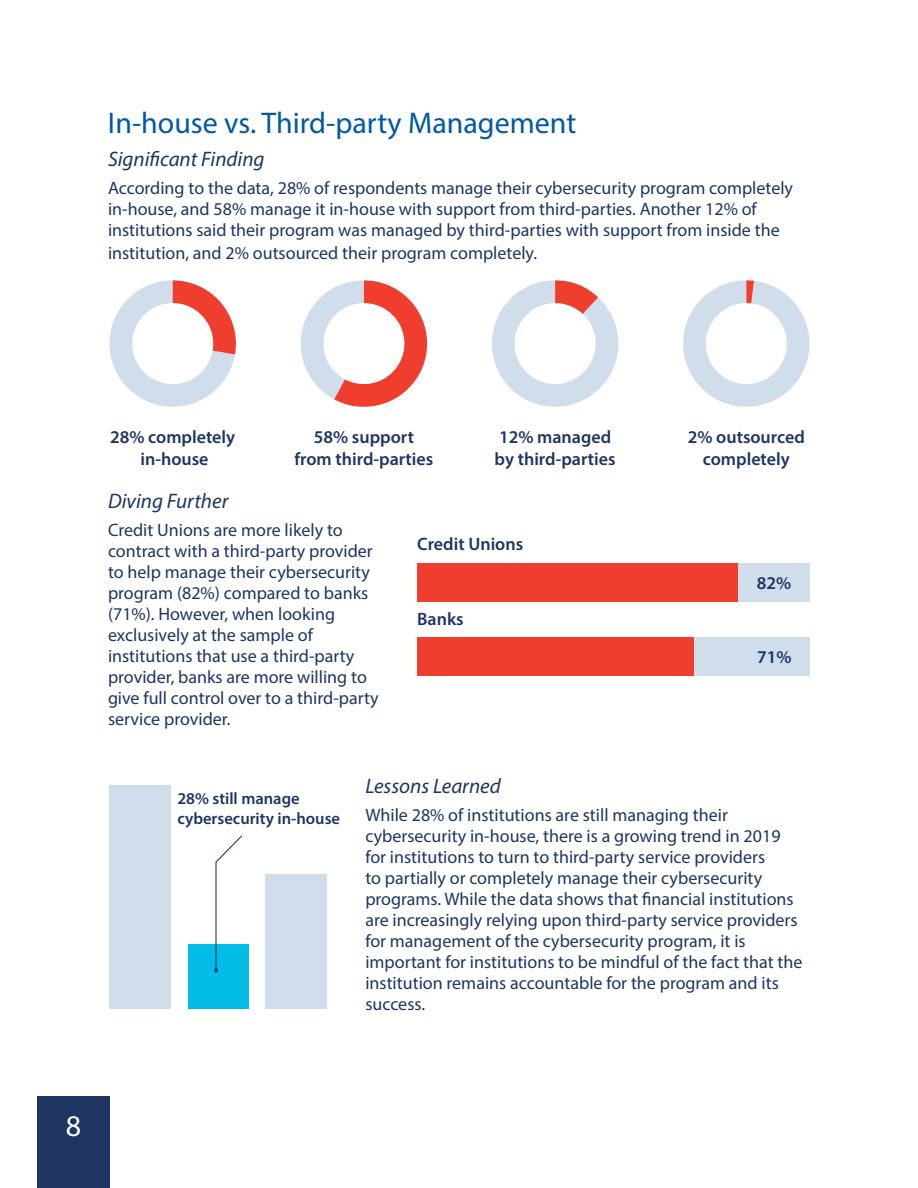
<style>
.page{position:relative;width:918px;height:1188px;background:#fff}
.page>*{position:absolute;margin:0;border:0;box-sizing:border-box;transform-origin:0 0}
.t1{font:30px "Myriad Pro";color:#0058a4}
.t2{font:30px "Myriad Pro";color:#fff}
.t3{font:italic 21px "Myriad Pro";color:#1e3564}
.t4{font:18px/21px "Myriad Pro";color:#1e3564}
.t5{font:600 18px/21.6px "Myriad Pro";color:#1e3564;text-align:center}
.t6{font:600 16.5px/20.7px "Myriad Pro";color:#1e3564}
</style>
<div class="page">
<div style="left:37px;top:1096px;width:73px;height:92px;background:#1e3564"></div>
<div style="left:109px;top:786px;width:61px;height:223px;background:#cfdeea"></div>
<div style="left:266px;top:874px;width:61px;height:135px;background:#cfdeea"></div>
<div style="left:188px;top:944px;width:61px;height:64px;background:#03bce7"></div>
<svg style="left:214px;top:835px;width:28px;height:138px"></svg>
<svg style="left:300px;top:280px;width:127px;height:127px"></svg>
<div style="left:323px;top:303px;width:81px;height:81px;background:#fff;border-radius:50%"></div>
<svg style="left:492px;top:280px;width:127px;height:127px"></svg>
<div style="left:515px;top:303px;width:81px;height:81px;background:#fff;border-radius:50%"></div>
<svg style="left:683px;top:280px;width:127px;height:127px"></svg>
<div style="left:706px;top:303px;width:81px;height:81px;background:#fff;border-radius:50%"></div>
<svg style="left:109px;top:280px;width:127px;height:127px"></svg>
<div style="left:132px;top:303px;width:81px;height:81px;background:#fff;border-radius:50%"></div>
<div style="left:417px;top:563px;width:322px;height:38px;background:#ef3e2d"></div>
<div style="left:738px;top:563px;width:72px;height:38px;background:#cfdeea"></div>
<div style="left:417px;top:638px;width:278px;height:38px;background:#ef3e2d"></div>
<div style="left:695px;top:638px;width:115px;height:38px;background:#cfdeea"></div>
<h1 class="t1" style="left:108px;top:104px;width:470px">In-house vs. Third-party Management</h1>
<p class="t3" style="left:108px;top:146px;width:158px">Significant Finding</p>
<p class="t4" style="left:108px;top:177px;width:687px;line-height:21.5px">According to the data, 28% of respondents manage their cybersecurity program completely in-house, and 58% manage it in-house with support from third-parties. Another 12% of institutions said their program was managed by third-parties with support from inside the institution, and 2% outsourced their program completely.</p>
<p class="t5" style="left:110px;top:426px;width:127px">28% completely in-house</p>
<p class="t5" style="left:294px;top:426px;width:140px">58% support from third-parties</p>
<p class="t5" style="left:495px;top:426px;width:122px;text-align:left">12% managed by third-parties</p>
<p class="t5" style="left:688px;top:426px;width:119px">2% outsourced completely</p>
<p class="t3" style="left:108px;top:488px;width:122px">Diving Further</p>
<p class="t4" style="left:108px;top:519px;width:272px">Credit Unions are more likely to contract with a third-party provider to help manage their cybersecurity program (82%) compared to banks (71%). However, when looking exclusively at the sample of institutions that use a third-party provider, banks are more willing to give full control over to a third-party service provider.</p>
<p class="t5" style="left:417px;top:533px;width:108px">Credit Unions</p>
<p class="t5" style="left:417px;top:608px;width:48px">Banks</p>
<p class="t5" style="left:757px;top:571px;width:36px">82%</p>
<p class="t5" style="left:757px;top:646px;width:36px">71%</p>
<p class="t6" style="left:177px;top:787px;width:164px">28% still manage cybersecurity in-house</p>
<p class="t3" style="left:365px;top:773px;width:137px">Lessons Learned</p>
<p class="t4" style="left:365px;top:804px;width:439px">While 28% of institutions are still managing their cybersecurity in-house, there is a growing trend in 2019 for institutions to turn to third-party service providers<br>to partially or completely manage their cybersecurity programs. While the data shows that financial institutions are increasingly relying upon third-party service providers for management of the cybersecurity program, it is important for institutions to be mindful of the fact that the institution remains accountable for the program and its success.</p>
<h1 class="t2" style="left:66px;top:1108px;width:17px">8</h1>
</div>
